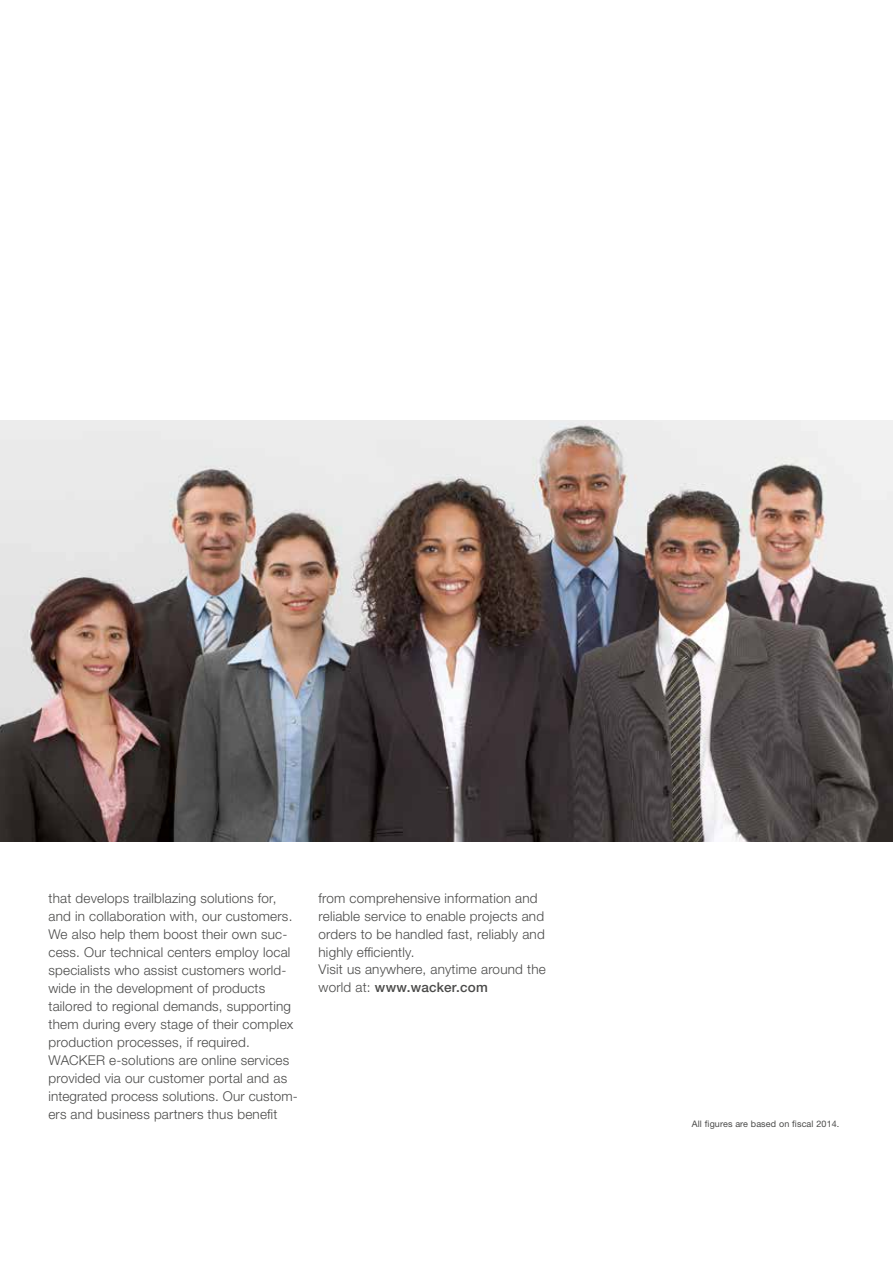
<style>
.page{position:relative;width:893px;height:1263px;background:#fff}
.page>*{position:absolute;margin:0;border:0;box-sizing:border-box;transform-origin:0 0}
.t1{font:13.5px/18px "Neue Helveticafor WACKER 45";letter-spacing:.015em;color:#4a4a49}
.t2{font:13.5px "Neue Helveticafor WACKER 65";letter-spacing:.015em;color:#4a4a49}
.t3{font:9px "Neue Helveticafor WACKER 55";letter-spacing:.015em;color:#4a4a49}
.s1{font-family:"Neue Helveticafor WACKER 45"}
</style>
<div class="page">
<img style="left:0;top:421px;width:893px;height:421px">
<p class="t1" style="left:49px;top:889px;width:251px">that develops trailblazing solutions for, and in collaboration with, our customers.<br>We also help them boost their own suc&shy;cess. Our technical centers employ local specialists who assist customers world&shy;wide in the development of products tailored to regional demands, supporting them during every stage of their complex production processes, if required.<br>WACKER e-solutions are online services provided via our customer portal and as integrated process solutions. Our custom&shy;ers and business partners thus benefit</p>
<p class="t1" style="left:319px;top:889px;width:229px">from comprehensive information and reliable service to enable projects and orders to be handled fast, reliably and highly efficiently.<br>Visit us anywhere, anytime around the</p>
<p class="t2" style="left:319px;top:979px;width:171px"><span class="s1">world at:</span> www.wacker.com</p>
<p class="t3" style="left:692px;top:1118px;width:149px">All figures are based on fiscal 2014.</p>
</div>
